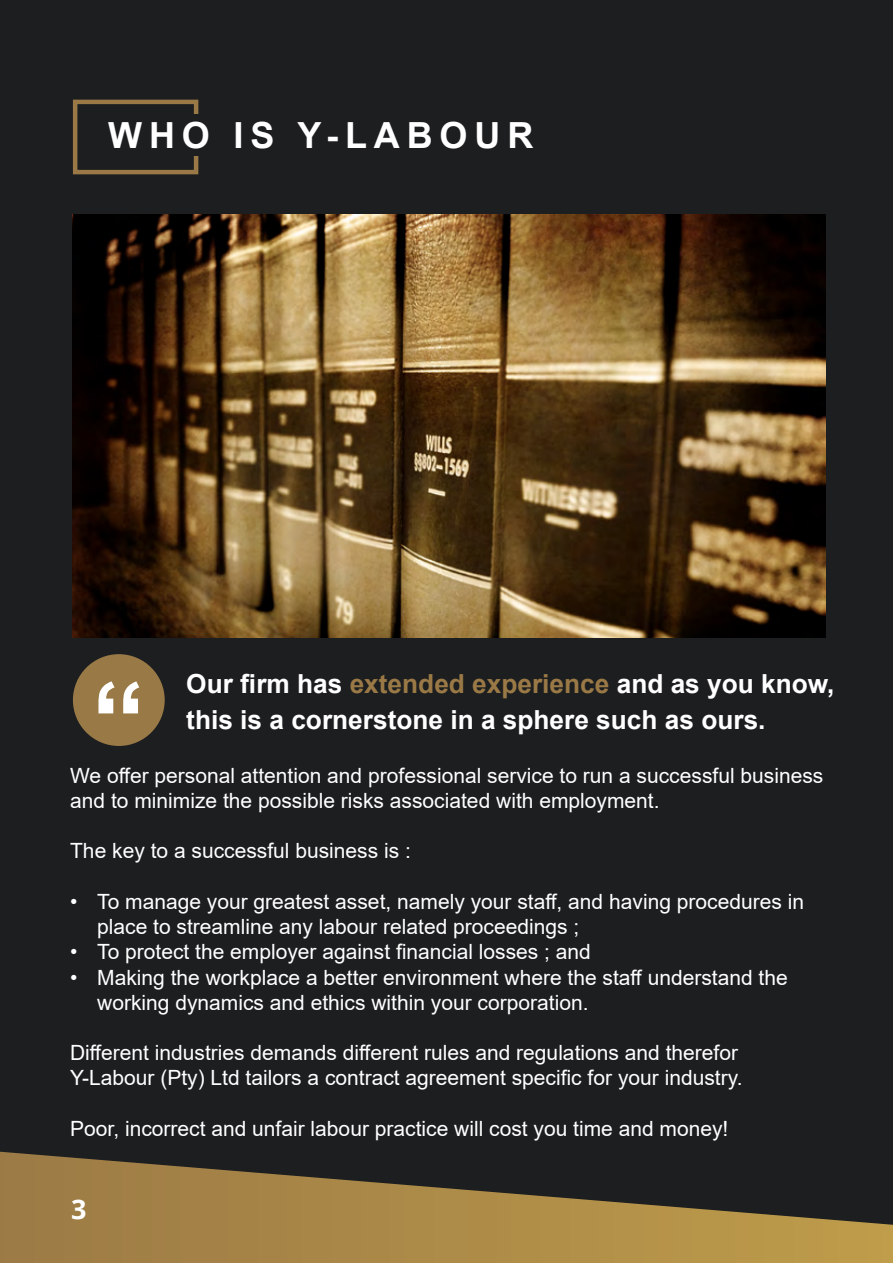
<style>
.page{position:relative;width:893px;height:1263px;background:#1c1e20}
.page>*{position:absolute;margin:0;border:0;box-sizing:border-box;transform-origin:0 0}
.t1{font:700 108px "Arial";color:#fff}
.t2{font:700 36px "Arial";letter-spacing:.19em;color:#fff}
.t3{font:700 27px "Open Sans";color:#fff}
.t4{font:700 26.25px/36px "Arial";color:#fff}
.t5{font:21px/25.2px "Arial";color:#fff}
.s1{color:#9a7946}
</style>
<div class="page">
<div style="left:73px;top:654px;width:92px;height:92px;background:#997946;border-radius:50%"></div>
<div style="left:73px;top:100px;width:125px;height:74px;border:4px solid #9a7946"></div>
<div style="left:103px;top:114px;width:443px;height:42px;background:#1c1e20"></div>
<svg style="left:0;top:1152px;width:893px;height:111px"></svg>
<img style="left:73px;top:215px;width:753px;height:423px">
<h2 class="t2" style="left:108px;top:110px;width:427px">WHO IS Y-LABOUR</h2>
<p class="t4" style="left:186px;top:666px;width:650px">Our firm has <span class="s1">extended experience</span> and as you know, this is a cornerstone in a sphere such as ours.</p>
<p class="t5" style="left:70px;top:763px;width:755px">We offer personal attention and professional service to run a successful business and to minimize the possible risks associated with employment.</p>
<p class="t5" style="left:70px;top:838px;width:342px">The key to a successful business is :</p>
<p class="t5" style="left:97px;top:889px;width:708px;text-indent:-27px">• To manage your greatest asset, namely your staff, and having procedures in place to streamline any labour related proceedings ;</p>
<p class="t5" style="left:70px;top:939px;width:522px">• To protect the employer against financial losses ; and</p>
<p class="t5" style="left:97px;top:964px;width:692px;text-indent:-27px">• Making the workplace a better environment where the staff understand the working dynamics and ethics within your corporation.</p>
<p class="t5" style="left:70px;top:1040px;width:674px">Different industries demands different rules and regulations and therefor<br>Y-Labour (Pty) Ltd tailors a contract agreement specific for your industry.</p>
<p class="t5" style="left:70px;top:1115px;width:660px">Poor, incorrect and unfair labour practice will cost you time and money!</p>
<h1 class="t1" style="left:92px;top:645px;width:56px">“</h1>
<p class="t3" style="left:71px;top:1190px;width:17px">3</p>
</div>
